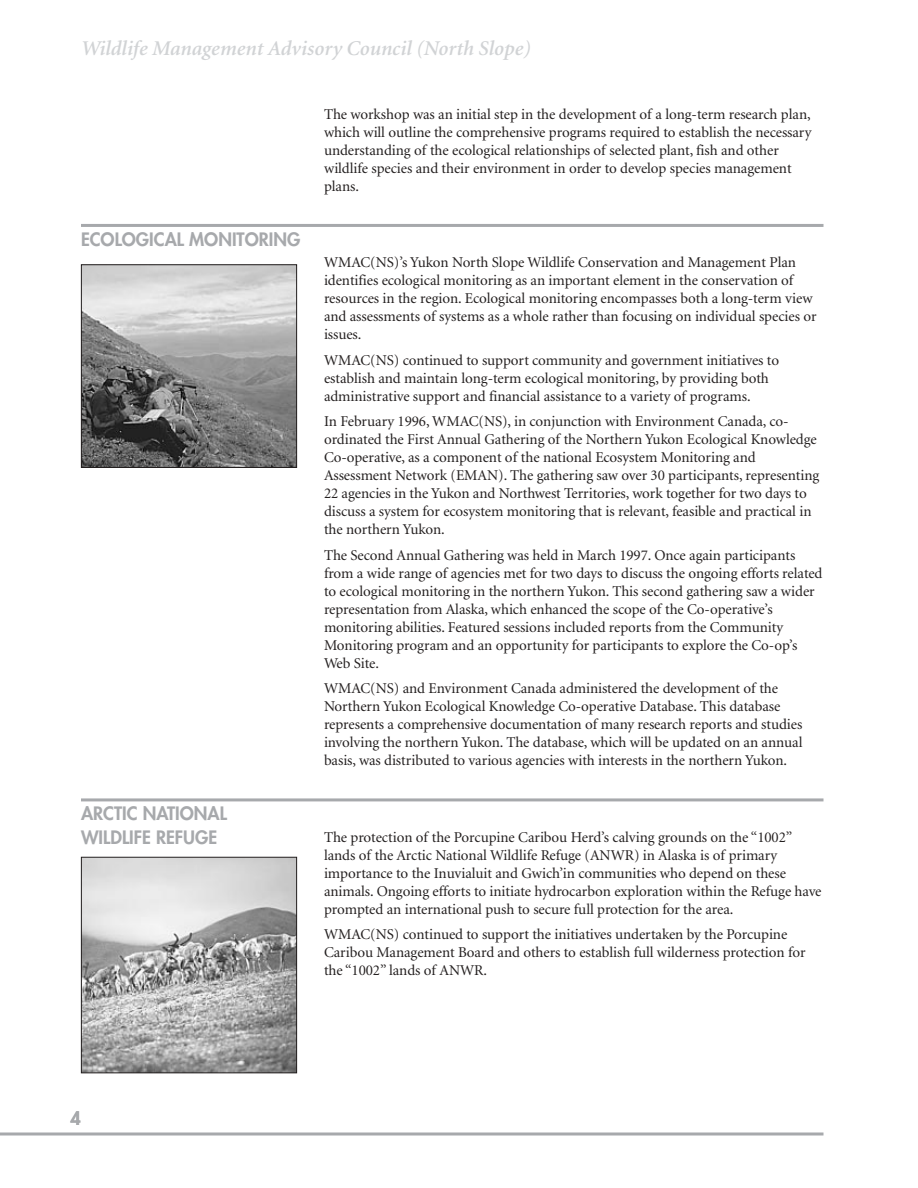
<style>
.page{position:relative;width:918px;height:1188px;background:#fff}
.page>*{position:absolute;margin:0;border:0;box-sizing:border-box;transform-origin:0 0}
.t1{font:italic 600 21px "Minion";color:#d1d3d5}
.t2{font:800 18px/24px "Futura";color:#a7a9ac}
.t3{font:15px/18px "Minion";letter-spacing:-.005em;color:#231f1f}
</style>
<div class="page">
<svg style="left:0;top:1132px;width:824px;height:4px;background:#bcbec0"></svg>
<hr style="left:81px;top:224px;width:743px;height:3px;background:#a7a9ac">
<img style="left:83px;top:266px;width:212px;height:200px">
<div style="left:81px;top:264px;width:216px;height:204px;border:1px solid #231f1f"></div>
<hr style="left:81px;top:798px;width:743px;height:3px;background:#a7a9ac">
<img style="left:83px;top:859px;width:212px;height:212px">
<div style="left:81px;top:857px;width:216px;height:216px;border:1px solid #231f1f"></div>
<h1 class="t1" style="left:81px;top:40px;width:452px">Wildlife Management Advisory Council (North Slope)</h1>
<p class="t2" style="left:81px;top:228px;width:221px">ECOLOGICAL MONITORING</p>
<p class="t2" style="left:81px;top:803px;width:147px">ARCTIC NATIONAL<br>WILDLIFE REFUGE</p>
<p class="t3" style="left:324px;top:106px;width:489px">The workshop was an initial step in the development of a long-term research plan, which will outline the comprehensive programs required to establish the necessary understanding of the ecological relationships of selected plant, fish and other wildlife species and their environment in order to develop species management plans.</p>
<p class="t3" style="left:324px;top:255px;width:494px">WMAC(NS)’s Yukon North Slope Wildlife Conservation and Management Plan identifies ecological monitoring as an important element in the conservation of resources in the region. Ecological monitoring encompasses both a long-term view and assessments of systems as a whole rather than focusing on individual species or issues.</p>
<p class="t3" style="left:324px;top:352px;width:457px">WMAC(NS) continued to support community and government initiatives to establish and maintain long-term ecological monitoring, by providing both administrative support and financial assistance to a variety of programs.</p>
<p class="t3" style="left:324px;top:414px;width:497px">In February 1996, WMAC(NS), in conjunction with Environment Canada, co&shy;ordinated the First Annual Gathering of the Northern Yukon Ecological Knowledge Co-operative, as a component of the national Ecosystem Monitoring and Assessment Network (EMAN). The gathering saw over 30 participants, representing 22 agencies in the Yukon and Northwest Territories, work together for two days to discuss a system for ecosystem monitoring that is relevant, feasible and practical in the northern Yukon.</p>
<p class="t3" style="left:324px;top:547px;width:500px">The Second Annual Gathering was held in March 1997. Once again participants from a wide range of agencies met for two days to discuss the ongoing efforts related to ecological monitoring in the northern Yukon. This second gathering saw a wider representation from Alaska, which enhanced the scope of the Co-operative’s monitoring abilities. Featured sessions included reports from the Community Monitoring program and an opportunity for participants to explore the Co-op’s Web Site.</p>
<p class="t3" style="left:324px;top:681px;width:480px">WMAC(NS) and Environment Canada administered the development of the Northern Yukon Ecological Knowledge Co-operative Database. This database represents a comprehensive documentation of many research reports and studies involving the northern Yukon. The database, which will be updated on an annual basis, was distributed to various agencies with interests in the northern Yukon.</p>
<p class="t3" style="left:324px;top:829px;width:499px">The protection of the Porcupine Caribou Herd’s calving grounds on the “1002” lands of the Arctic National Wildlife Refuge (ANWR) in Alaska is of primary importance to the Inuvialuit and Gwich’in communities who depend on these animals. Ongoing efforts to initiate hydrocarbon exploration within the Refuge have prompted an international push to secure full protection for the area.</p>
<p class="t3" style="left:324px;top:927px;width:483px">WMAC(NS) continued to support the initiatives undertaken by the Porcupine<br>Caribou Management Board and others to establish full wilderness protection for the “1002” lands of ANWR.</p>
<p class="t2" style="left:71px;top:1108px;width:12px">4</p>
</div>
